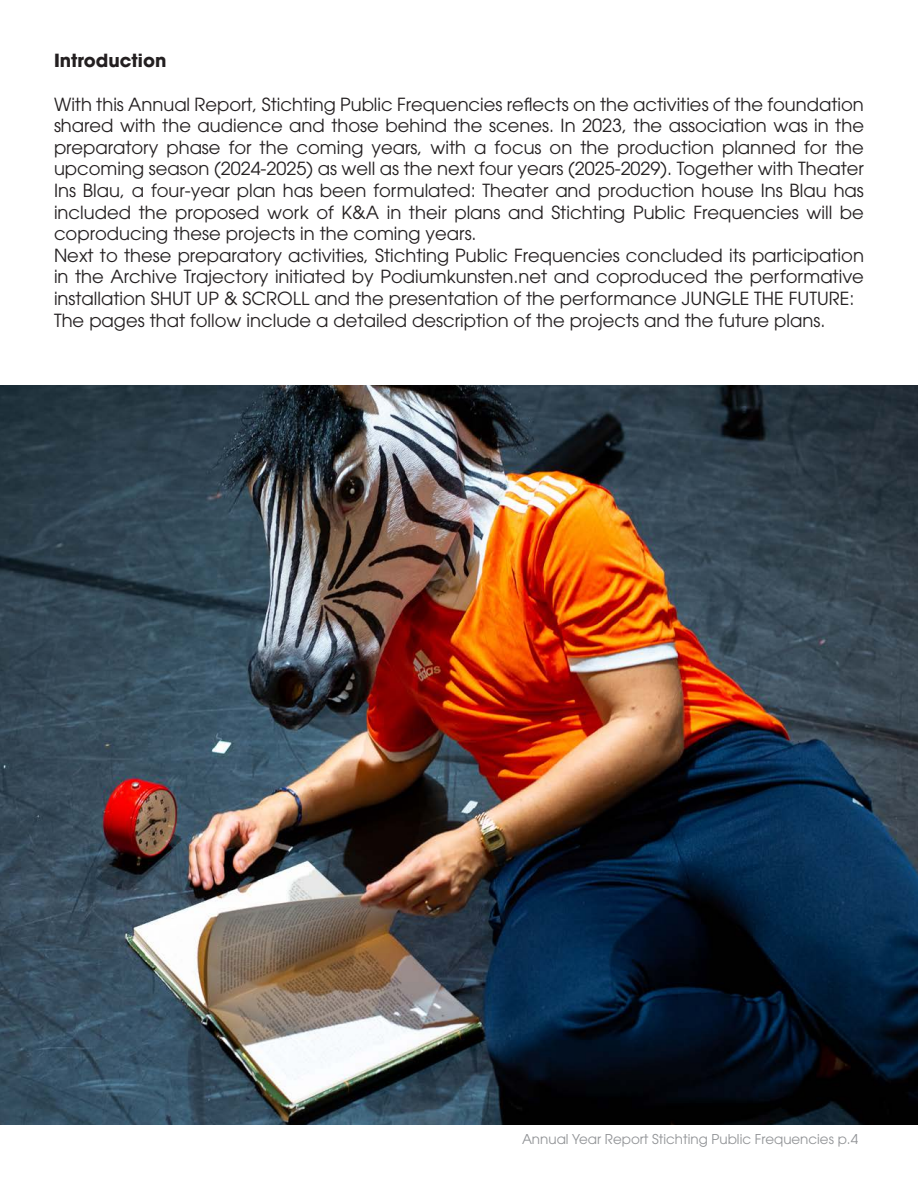
<style>
.page{position:relative;width:918px;height:1188px;background:#fff}
.page>*{position:absolute;margin:0;border:0;box-sizing:border-box;transform-origin:0 0}
.t1{font:18px/21.6px "ITC Avant Garde Pro";color:#231f20;text-align:justify}
.t2{font:700 18px "ITC Avant Garde Pro";color:#231f20}
.t3{font:13.5px "ITC Avant Garde Pro";color:#919396}
</style>
<div class="page">
<img style="left:0;top:385px;width:918px;height:740px">
<p class="t2" style="left:54px;top:49px;width:114px">Introduction</p>
<p class="t1" style="left:54px;top:93px;width:812px">With this Annual Report, Stichting Public Frequencies reflects on the activities of the foundation shared with the audience and those behind the scenes. In 2023, the association was in the preparatory phase for the coming years, with a focus on the production planned for the upcoming season (2024-2025) as well as the next four years (2025-2029). Together with Theater Ins Blau, a four-year plan has been formulated: Theater and production house Ins Blau has included the proposed work of K&amp;A in their plans and Stichting Public Frequencies will be coproducing these projects in the coming years.</p>
<p class="t1" style="left:54px;top:244px;width:812px">Next to these preparatory activities, Stichting Public Frequencies concluded its participation in the Archive Trajectory initiated by Podiumkunsten.net and coproduced the performative installation SHUT UP &amp; SCROLL and the presentation of the performance JUNGLE THE FUTURE:</p>
<p class="t1" style="left:54px;top:309px;width:773px">The pages that follow include a detailed description of the projects and the future plans.</p>
<p class="t3" style="left:522px;top:1131px;width:338px">Annual Year Report Stichting Public Frequencies p.4</p>
</div>
